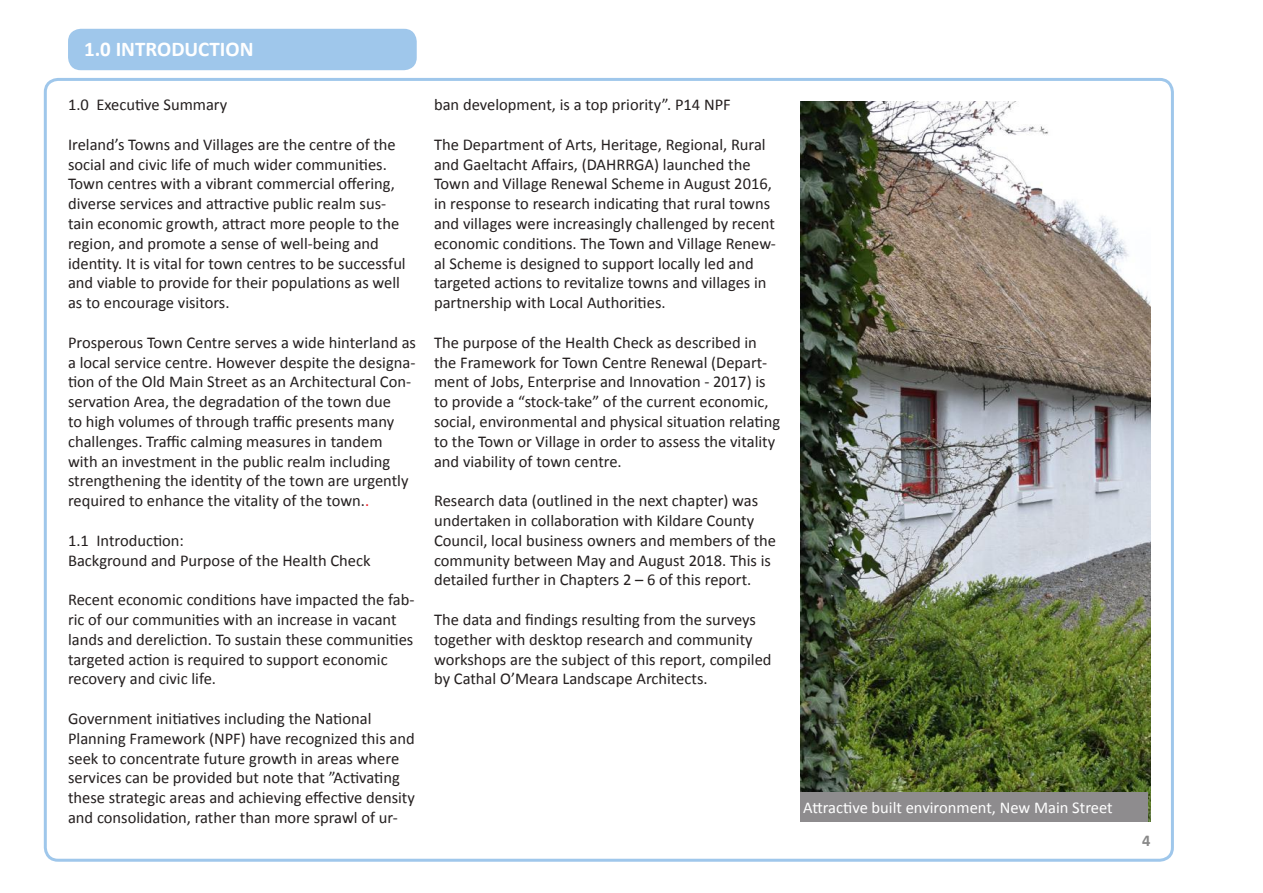
<style>
.page{position:relative;width:1263px;height:893px;background:#fff}
.page>*{position:absolute;margin:0;border:0;box-sizing:border-box;transform-origin:0 0}
.t1{font:700 21px "Calibri";color:#fff}
.t2{font:16.5px/19.8px "Calibri";color:#241f1f}
.t3{font:16.5px "Calibri";color:#fff}
.t4{font:700 16.5px "Calibri";color:#898989}
.s1{color:#ef1923}
</style>
<div class="page">
<div style="left:68px;top:29px;width:349px;height:41px;background:#9fc7eb;border-radius:13px"></div>
<img style="left:800px;top:101px;width:350px;height:720px">
<div style="left:800px;top:792px;width:348px;height:29px;background:#8e8c8e"></div>
<p class="t1" style="left:84px;top:36px;width:171px">1.0 INTRODUCTION</p>
<p class="t2" style="left:68px;top:95px;width:161px">1.0 Executive Summary</p>
<p class="t2" style="left:68px;top:134px;width:339px">Ireland’s Towns and Villages are the centre of the social and civic life of much wider communities.<br>Town centres with a vibrant commercial offering, diverse services and attractive public realm sus&shy;tain economic growth, attract more people to the region, and promote a sense of well-being and identity. It is vital for town centres to be successful and viable to provide for their populations as well as to encourage visitors.</p>
<p class="t2" style="left:68px;top:332px;width:350px">Prosperous Town Centre serves a wide hinterland as a local service centre. However despite the designa&shy;tion of the Old Main Street as an Architectural Con&shy;servation Area, the degradation of the town due<br>to high volumes of through traffic presents many challenges. Traffic calming measures in tandem with an investment in the public realm including strengthening the identity of the town are urgently required to enhance the vitality of the town.<span class="s1">.</span></p>
<p class="t2" style="left:68px;top:530px;width:304px">1.1 Introduction:<br>Background and Purpose of the Health Check</p>
<p class="t2" style="left:68px;top:590px;width:348px">Recent economic conditions have impacted the fab&shy;ric of our communities with an increase in vacant lands and dereliction. To sustain these communities targeted action is required to support economic recovery and civic life.</p>
<p class="t2" style="left:68px;top:709px;width:348px">Government initiatives including the National Planning Framework (NPF) have recognized this and seek to concentrate future growth in areas where services can be provided but note that ”Activating these strategic areas and achieving effective density and consolidation, rather than more sprawl of ur-</p>
<p class="t2" style="left:434px;top:95px;width:298px">ban development, is a top priority”. P14 NPF</p>
<p class="t2" style="left:434px;top:134px;width:343px">The Department of Arts, Heritage, Regional, Rural and Gaeltacht Affairs, (DAHRRGA) launched the Town and Village Renewal Scheme in August 2016, in response to research indicating that rural towns and villages were increasingly challenged by recent economic conditions. The Town and Village Renew&shy;al Scheme is designed to support locally led and targeted actions to revitalize towns and villages in partnership with Local Authorities.</p>
<p class="t2" style="left:434px;top:332px;width:348px">The purpose of the Health Check as described in the Framework for Town Centre Renewal (Depart&shy;ment of Jobs, Enterprise and Innovation - 2017) is to provide a “stock-take” of the current economic, social, environmental and physical situation relating to the Town or Village in order to assess the vitality and viability of town centre.</p>
<p class="t2" style="left:434px;top:491px;width:343px">Research data (outlined in the next chapter) was undertaken in collaboration with Kildare County Council, local business owners and members of the community between May and August 2018. This is detailed further in Chapters 2 – 6 of this report.</p>
<p class="t2" style="left:434px;top:610px;width:339px">The data and findings resulting from the surveys together with desktop research and community workshops are the subject of this report, compiled by Cathal O’Meara Landscape Architects.</p>
<p class="t3" style="left:803px;top:797px;width:311px">Attractive built environment, New Main Street</p>
<p class="t4" style="left:1142px;top:830px;width:10px">4</p>
</div>
